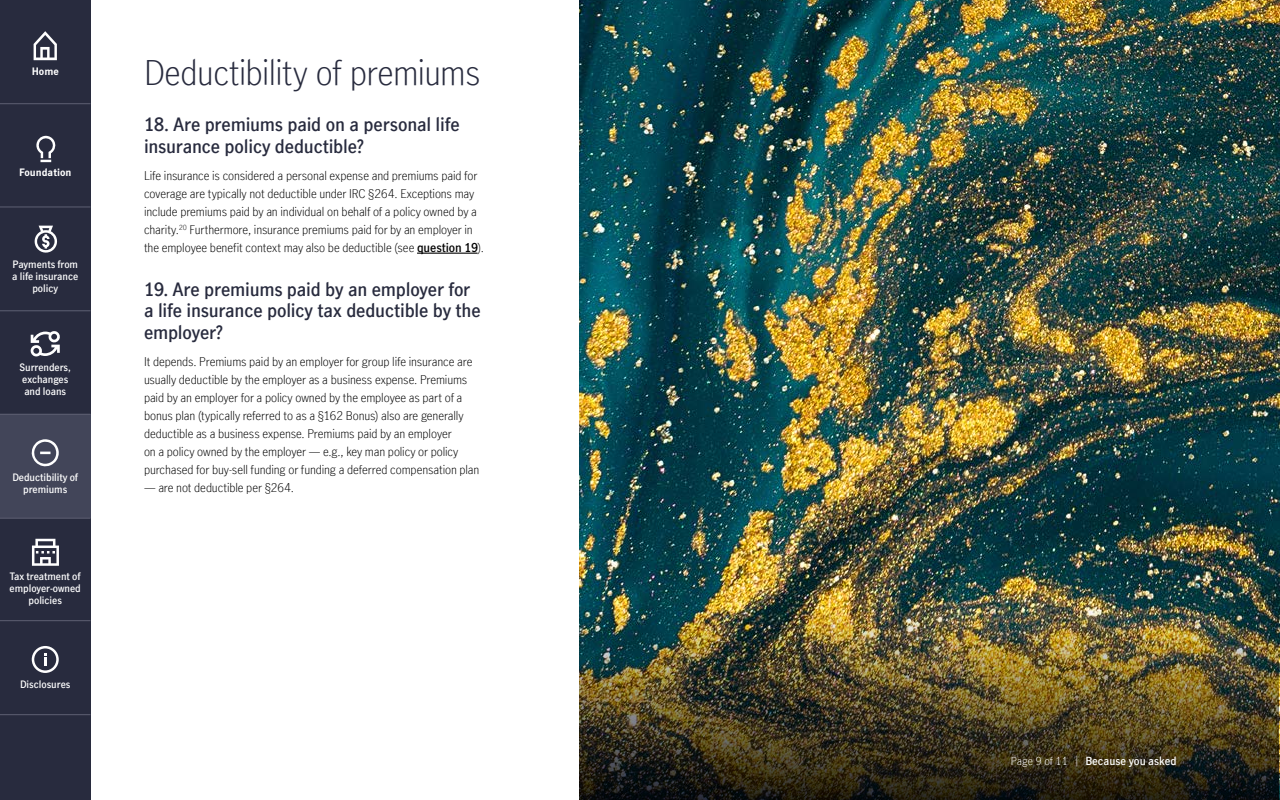
<style>
.page{position:relative;width:1280px;height:800px;background:#fff}
.page>*{position:absolute;margin:0;border:0;box-sizing:border-box;transform-origin:0 0}
.t1{font:300 34px "Manulife JH Sans Optimized";letter-spacing:-.02em;color:#282b3e}
.t2{font:600 18px/21.6px "Manulife JH Sans Optimized";letter-spacing:-.01em;color:#282b3e}
.t3{font:300 12px/18px "Manulife JH Sans Optimized";letter-spacing:-.01em;color:#000}
.t4{font:600 11px "Manulife JH Sans Optimized";color:#fff}
.t5{font:600 10px/12px "Manulife JH Sans Optimized";letter-spacing:-.005em;color:#fff;text-align:center}
.t6{font:700 10px "Manulife JH Sans Optimized";color:#fff}
.s1{font-weight:600}
.s2{font-weight:300}
</style>
<div class="page">
<div style="left:0;top:0;width:90px;height:800px;background:#282b3e"></div>
<img style="left:580px;top:0;width:699px;height:609px">
<hr style="left:417px;top:253px;width:61px;height:1px;background:#000">
<img style="left:580px;top:609px;width:699px;height:191px">
<div style="left:0;top:414px;width:90px;height:104px;background:#424559"></div>
<svg style="left:32px;top:646px;width:27px;height:27px"></svg>
<hr style="left:0;top:103px;width:90px;height:1px;background:#5e6073">
<hr style="left:0;top:414px;width:90px;height:1px;background:#5e6073">
<hr style="left:0;top:518px;width:90px;height:1px;background:#5e6073">
<hr style="left:0;top:620px;width:90px;height:1px;background:#5e6073">
<hr style="left:0;top:714px;width:90px;height:1px;background:#5e6073">
<hr style="left:0;top:207px;width:90px;height:1px;background:#5e6073">
<hr style="left:0;top:311px;width:90px;height:1px;background:#5e6073">
<svg style="left:34px;top:31px;width:23px;height:29px"></svg>
<svg style="left:34px;top:226px;width:23px;height:27px"></svg>
<svg style="left:30px;top:331px;width:30px;height:26px"></svg>
<svg style="left:31px;top:439px;width:28px;height:28px"></svg>
<svg style="left:32px;top:539px;width:27px;height:27px"></svg>
<svg style="left:36px;top:136px;width:20px;height:26px"></svg>
<p class="t6" style="left:32px;top:65px;width:29px">Home</p>
<p class="t6" style="left:19px;top:165px;width:54px">Foundation</p>
<p class="t5" style="left:12px;top:258px;width:67px">Payments from a life insurance policy</p>
<p class="t5" style="left:20px;top:361px;width:53px;text-align:left">Surrenders, exchanges and loans</p>
<p class="t5" style="left:12px;top:471px;width:67px">Deductibility of premiums</p>
<p class="t5" style="left:10px;top:570px;width:73px">Tax treatment of employer-owned policies</p>
<p class="t5" style="left:20px;top:678px;width:52px">Disclosures</p>
<h1 class="t1" style="left:144px;top:49px;width:338px">Deductibility of premiums</h1>
<h2 class="t2" style="left:144px;top:113px;width:317px">18. Are premiums paid on a personal life insurance policy deductible?</h2>
<p class="t3" style="left:144px;top:166px;width:341px">Life insurance is considered a personal expense and premiums paid for coverage are typically not deductible under IRC §264. Exceptions may include premiums paid by an individual on behalf of a policy owned by a charity.<sup>20</sup> Furthermore, insurance premiums paid for by an employer in the employee benefit context may also be deductible (see <span class="s1">question 19</span>).</p>
<h2 class="t2" style="left:144px;top:278px;width:338px">19. Are premiums paid by an employer for a life insurance policy tax deductible by the employer?</h2>
<p class="t3" style="left:144px;top:352px;width:337px">It depends. Premiums paid by an employer for group life insurance are usually deductible by the employer as a business expense. Premiums paid by an employer for a policy owned by the employee as part of a bonus plan (typically referred to as a §162 Bonus) also are generally deductible as a business expense. Premiums paid by an employer<br>on a policy owned by the employer — e.g., key man policy or policy purchased for buy-sell funding or funding a deferred compensation plan</p>
<p class="t3" style="left:144px;top:478px;width:152px">— are not deductible per §264.</p>
<p class="t4" style="left:1011px;top:753px;width:167px"><span class="s2">Page 9 of 11 |</span> Because you asked</p>
</div>
